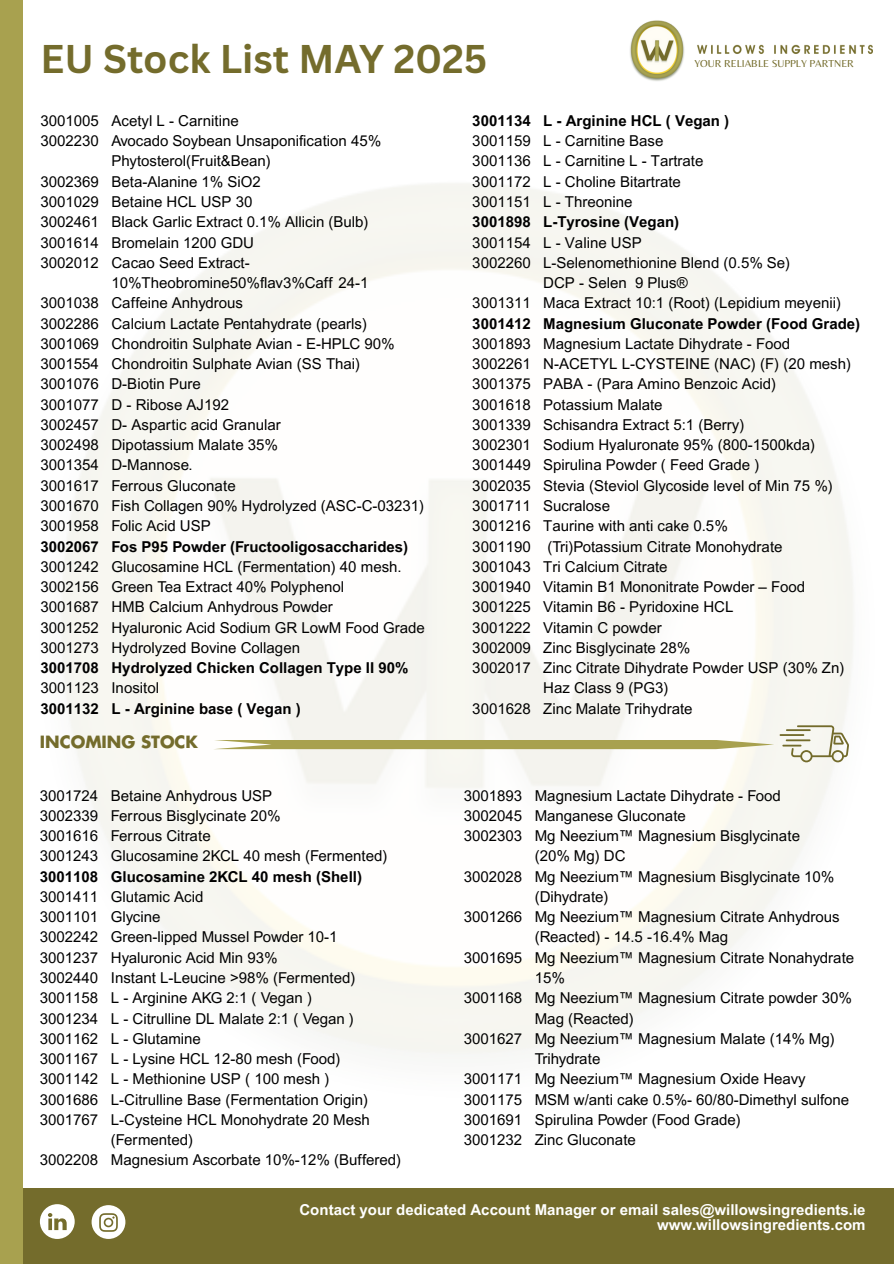
<style>
.page{position:relative;width:894px;height:1264px;background:#fff}
.page>*{position:absolute;margin:0;border:0;box-sizing:border-box;transform-origin:0 0}
.t1{font:700 39px "Canva Sans";color:#746c2c}
.t2{font:700 16.5px "Futura LT Pro";color:#746c2c}
.t3{font:15px/20.2px "Arial MT Pro";color:#000}
.t4{font:700 15px "Arial MT Pro";color:#000}
.t5{font:700 15px/14.7px "Arial MT Pro";color:#fff;text-align:right}
.t6{font:10.5px "Belleza";color:#746c2c}
.s1{font-weight:700}
</style>
<div class="page">
<div style="left:0;top:1188px;width:893px;height:75px;background:#746c2c"></div>
<img style="left:61px;top:183px;width:792px;height:872px">
<div style="left:0;top:0;width:23px;height:1263px;background:#a8a14f"></div>
<svg style="left:40px;top:1204px;width:35px;height:34px"></svg>
<svg style="left:92px;top:1205px;width:33px;height:33px"></svg>
<img style="left:630px;top:20px;width:242px;height:61px">
<svg style="left:213px;top:740px;width:561px;height:9px;background:#b0aa60"></svg>
<hr style="left:779px;top:734px;width:25px;height:2px;background:#736b2b">
<svg style="left:782px;top:725px;width:66px;height:37px"></svg>
<hr style="left:785px;top:729px;width:25px;height:2px;background:#736b2b">
<h4 class="t1" style="left:41px;top:31px;width:448px">EU Stock List MAY 2025</h4>
<p class="t6" style="left:694px;top:57px;width:161px">YOUR RELIABLE SUPPLY PARTNER</p>
<h4 class="t3" style="left:40px;top:112px;width:200px">3001005 Acetyl L - Carnitine</h4>
<h4 class="t3" style="left:40px;top:133px;width:342px">3002230 Avocado Soybean Unsaponification 45%</h4>
<h4 class="t3" style="left:111px;top:153px;width:161px">Phytosterol(Fruit&amp;Bean)</h4>
<h4 class="t3" style="left:40px;top:173px;width:222px">3002369 Beta-Alanine 1% SiO2</h4>
<h4 class="t3" style="left:40px;top:193px;width:213px">3001029 Betaine HCL USP 30</h4>
<h4 class="t3" style="left:40px;top:214px;width:329px">3002461 Black Garlic Extract 0.1% Allicin (Bulb)</h4>
<h4 class="t3" style="left:40px;top:234px;width:215px">3001614 Bromelain 1200 GDU</h4>
<h4 class="t3" style="left:40px;top:254px;width:211px">3002012 Cacao Seed Extract-</h4>
<h4 class="t3" style="left:111px;top:274px;width:258px">10%Theobromine50%flav3%Caff 24-1</h4>
<h4 class="t3" style="left:40px;top:295px;width:204px">3001038 Caffeine Anhydrous</h4>
<h4 class="t3" style="left:40px;top:315px;width:328px">3002286 Calcium Lactate Pentahydrate (pearls)</h4>
<h4 class="t3" style="left:40px;top:335px;width:355px">3001069 Chondroitin Sulphate Avian - E-HPLC 90%</h4>
<h4 class="t3" style="left:40px;top:355px;width:321px">3001554 Chondroitin Sulphate Avian (SS Thai)</h4>
<h4 class="t3" style="left:40px;top:376px;width:162px">3001076 D-Biotin Pure</h4>
<h4 class="t3" style="left:40px;top:396px;width:190px">3001077 D - Ribose AJ192</h4>
<h4 class="t3" style="left:40px;top:416px;width:241px">3002457 D- Aspartic acid Granular</h4>
<h4 class="t3" style="left:40px;top:436px;width:239px">3002498 Dipotassium Malate 35%</h4>
<h4 class="t3" style="left:40px;top:457px;width:154px">3001354 D-Mannose.</h4>
<h4 class="t3" style="left:40px;top:477px;width:197px">3001617 Ferrous Gluconate</h4>
<h4 class="t3" style="left:40px;top:497px;width:385px">3001670 Fish Collagen 90% Hydrolyzed (ASC-C-03231)</h4>
<h4 class="t3" style="left:40px;top:517px;width:172px">3001958 Folic Acid USP</h4>
<h4 class="t4" style="left:40px;top:540px;width:60px">3002067</h4>
<p class="t3" style="left:40px;top:538px;width:385px;text-indent:71px"><span class="s1">Fos P95 Powder (Fructooligosaccharides)<br></span>3001242 Glucosamine HCL (Fermentation) 40 mesh.<br>3002156 Green Tea Extract 40% Polyphenol<br>3001687 HMB Calcium Anhydrous Powder<br>3001252 Hyaluronic Acid Sodium GR LowM Food Grade 3001273 Hydrolyzed Bovine Collagen<br><span class="s1">3001708 Hydrolyzed Chicken Collagen Type II 90% </span>3001123 Inositol<br><span class="s1">3001132 L - Arginine base ( Vegan )</span></p>
<h1 class="t2" style="left:40px;top:734px;width:160px">INCOMING STOCK</h1>
<h4 class="t3" style="left:40px;top:787px;width:349px">3001724 Betaine Anhydrous USP<br>3002339 Ferrous Bisglycinate 20%<br>3001616 Ferrous Citrate<br>3001243 Glucosamine 2KCL 40 mesh (Fermented)<br><span class="s1">3001108 Glucosamine 2KCL 40 mesh (Shell)<br></span>3001411 Glutamic Acid<br>3001101 Glycine<br>3002242 Green-lipped Mussel Powder 10-1<br>3001237 Hyaluronic Acid Min 93%<br>3002440 Instant L-Leucine &gt;98% (Fermented)<br>3001158 L - Arginine AKG 2:1 ( Vegan )<br>3001234 L - Citrulline DL Malate 2:1 ( Vegan )<br>3001162 L - Glutamine<br>3001167</h4>
<h4 class="t3" style="left:111px;top:1050px;width:231px">L - Lysine HCL 12-80 mesh (Food)</h4>
<h4 class="t3" style="left:40px;top:1070px;width:291px">3001142 L - Methionine USP ( 100 mesh )</h4>
<h4 class="t3" style="left:40px;top:1091px;width:329px">3001686 L-Citrulline Base (Fermentation Origin)</h4>
<h4 class="t3" style="left:40px;top:1111px;width:331px">3001767 L-Cysteine HCL Monohydrate 20 Mesh</h4>
<h4 class="t3" style="left:111px;top:1131px;width:84px">(Fermented)</h4>
<h4 class="t3" style="left:40px;top:1151px;width:363px">3002208 Magnesium Ascorbate 10%-12% (Buffered)</h4>
<h2 class="t4" style="left:472px;top:115px;width:258px">3001134 L - Arginine HCL ( Vegan )</h2>
<h2 class="t3" style="left:472px;top:133px;width:192px">3001159 L - Carnitine Base</h2>
<h2 class="t3" style="left:472px;top:153px;width:232px">3001136 L - Carnitine L - Tartrate</h2>
<h2 class="t3" style="left:472px;top:173px;width:210px">3001172 L - Choline Bitartrate</h2>
<h2 class="t3" style="left:472px;top:193px;width:162px">3001151 L - Threonine</h2>
<h2 class="t4" style="left:472px;top:216px;width:208px">3001898 L-Tyrosine (Vegan)</h2>
<h2 class="t3" style="left:472px;top:234px;width:171px">3001154 L - Valine USP</h2>
<h2 class="t3" style="left:472px;top:254px;width:319px">3002260 L-Selenomethionine Blend (0.5% Se)</h2>
<h2 class="t3" style="left:543px;top:274px;width:146px">DCP - Selen 9 Plus®</h2>
<h2 class="t3" style="left:472px;top:295px;width:370px">3001311 Maca Extract 10:1 (Root) (Lepidium meyenii)</h2>
<h2 class="t4" style="left:472px;top:318px;width:389px">3001412 Magnesium Gluconate Powder (Food Grade)</h2>
<h2 class="t3" style="left:472px;top:335px;width:319px">3001893 Magnesium Lactate Dihydrate - Food</h2>
<h2 class="t3" style="left:472px;top:355px;width:380px">3002261 N-ACETYL L-CYSTEINE (NAC) (F) (20 mesh)</h2>
<h2 class="t3" style="left:472px;top:376px;width:305px">3001375 PABA - (Para Amino Benzoic Acid)</h2>
<h2 class="t3" style="left:472px;top:396px;width:192px">3001618 Potassium Malate</h2>
<h2 class="t3" style="left:472px;top:416px;width:273px">3001339 Schisandra Extract 5:1 (Berry)</h2>
<h2 class="t3" style="left:472px;top:436px;width:344px">3002301 Sodium Hyaluronate 95% (800-1500kda)</h2>
<h2 class="t3" style="left:472px;top:457px;width:288px">3001449 Spirulina Powder ( Feed Grade )</h2>
<h2 class="t3" style="left:472px;top:477px;width:362px">3002035 Stevia (Steviol Glycoside level of Min 75 %)</h2>
<h2 class="t3" style="left:472px;top:497px;width:139px">3001711 Sucralose</h2>
<h2 class="t3" style="left:472px;top:517px;width:257px">3001216 Taurine with anti cake 0.5%</h2>
<h2 class="t3" style="left:472px;top:538px;width:312px">3001190 (Tri)Potassium Citrate Monohydrate</h2>
<h2 class="t3" style="left:472px;top:558px;width:60px">3001043</h2>
<p class="t3" style="left:543px;top:558px;width:126px">Tri Calcium Citrate</p>
<p class="t3" style="left:472px;top:578px;width:334px">3001940 Vitamin B1 Mononitrate Powder – Food</p>
<p class="t3" style="left:472px;top:599px;width:262px">3001225 Vitamin B6 - Pyridoxine HCL</p>
<p class="t3" style="left:472px;top:619px;width:191px">3001222 Vitamin C powder</p>
<p class="t3" style="left:472px;top:639px;width:219px">3002009 Zinc Bisglycinate 28%</p>
<p class="t3" style="left:472px;top:659px;width:373px">3002017 Zinc Citrate Dihydrate Powder USP (30% Zn)</p>
<p class="t3" style="left:543px;top:680px;width:127px">Haz Class 9 (PG3)</p>
<p class="t3" style="left:472px;top:700px;width:222px">3001628 Zinc Malate Trihydrate</p>
<p class="t3" style="left:463px;top:787px;width:318px">3001893 Magnesium Lactate Dihydrate - Food</p>
<p class="t3" style="left:463px;top:807px;width:223px">3002045 Manganese Gluconate</p>
<p class="t3" style="left:463px;top:827px;width:337px">3002303 Mg Neezium™ Magnesium Bisglycinate</p>
<p class="t3" style="left:534px;top:847px;width:92px">(20% Mg) DC</p>
<p class="t3" style="left:463px;top:868px;width:372px">3002028 Mg Neezium™ Magnesium Bisglycinate 10%</p>
<p class="t3" style="left:534px;top:888px;width:75px">(Dihydrate)</p>
<p class="t3" style="left:463px;top:908px;width:377px">3001266 Mg Neezium™ Magnesium Citrate Anhydrous</p>
<p class="t3" style="left:534px;top:928px;width:195px">(Reacted) - 14.5 -16.4% Mag</p>
<p class="t3" style="left:463px;top:949px;width:392px">3001695 Mg Neezium™ Magnesium Citrate Nonahydrate</p>
<p class="t3" style="left:534px;top:969px;width:32px">15%</p>
<p class="t3" style="left:463px;top:989px;width:389px">3001168 Mg Neezium™ Magnesium Citrate powder 30%</p>
<p class="t3" style="left:534px;top:1010px;width:101px">Mag (Reacted)</p>
<p class="t3" style="left:463px;top:1030px;width:372px">3001627 Mg Neezium™ Magnesium Malate (14% Mg)</p>
<p class="t3" style="left:534px;top:1050px;width:67px">Trihydrate</p>
<p class="t3" style="left:463px;top:1070px;width:343px">3001171 Mg Neezium™ Magnesium Oxide Heavy</p>
<p class="t3" style="left:463px;top:1091px;width:387px">3001175 MSM w/anti cake 0.5%- 60/80-Dimethyl sulfone</p>
<p class="t3" style="left:463px;top:1111px;width:60px">3001691</p>
<p class="t3" style="left:463px;top:1111px;width:278px;text-indent:71px">Spirulina Powder (Food Grade)<br>3001232 Zinc Gluconate</p>
<p class="t5" style="left:299px;top:1204px;width:567px">Contact your dedicated Account Manager or email sales@willowsingredients.ie www.willowsingredients.com</p>
</div>
